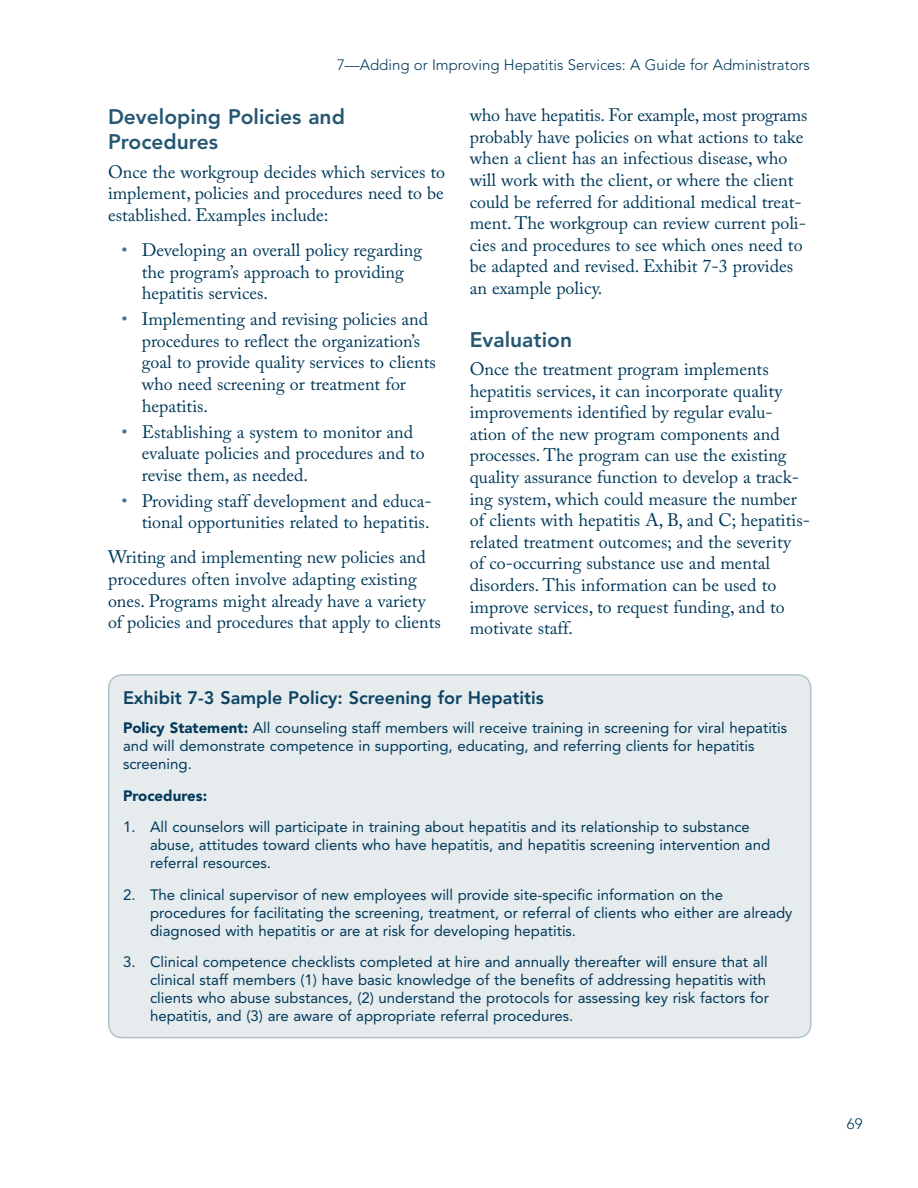
<style>
.page{position:relative;width:918px;height:1188px;background:#fff}
.page>*{position:absolute;margin:0;border:0;box-sizing:border-box;transform-origin:0 0}
.t1{font:800 21px/25.5px "Avenir LT Std";color:#265772}
.t2{font:18px/21.6px "Adobe Caslon Pro";color:#00395a}
.t3{font:800 18px "Avenir LT Std";color:#0d4362}
.t4{font:15px/18px "Avenir LT Std";color:#00395a}
.t5{font:300 15px "Avenir LT Std";color:#00395a}
.t6{font:900 15px "Avenir LT Std";color:#00395a}
.s1{color:#4d748b}
.s2{font-weight:900}
</style>
<div class="page">
<div style="left:109px;top:675px;width:702px;height:363px;background:#e6ebee;border-radius:14px"></div>
<div style="left:108px;top:674px;width:704px;height:364px;border:2px solid #b3c4cd;border-radius:14px"></div>
<p class="t5" style="left:337px;top:56px;width:474px">7—Adding or Improving Hepatitis Services: A Guide for Administrators</p>
<h2 class="t1" style="left:108px;top:104px;width:238px">Developing policies and procedures</h2>
<p class="t2" style="left:108px;top:161px;width:339px;text-align:justify">Once the workgroup decides which services to implement, policies and procedures need to be established. Examples include:</p>
<p class="t2" style="left:142px;top:239px;width:282px;text-indent:-20px"><span class="s1">•</span> Developing an overall policy regarding the program’s approach to providing hepatitis services.</p>
<p class="t2" style="left:142px;top:308px;width:296px;text-indent:-20px"><span class="s1">•</span> Implementing and revising policies and procedures to reflect the organization’s goal to provide quality services to clients who need screening or treatment for hepatitis.</p>
<p class="t2" style="left:142px;top:421px;width:284px;text-indent:-20px"><span class="s1">•</span> Establishing a system to monitor and evaluate policies and procedures and to revise them, as needed.</p>
<p class="t2" style="left:122px;top:490px;width:311px;text-align:right"><span class="s1">•</span> Providing staff development and educa&shy;tional opportunities related to hepatitis.</p>
<p class="t2" style="left:108px;top:546px;width:334px">Writing and implementing new policies and procedures often involve adapting existing ones. Programs might already have a variety of policies and procedures that apply to clients</p>
<p class="t2" style="left:470px;top:104px;width:339px">who have hepatitis. For example, most programs probably have policies on what actions to take when a client has an infectious disease, who will work with the client, or where the client could be referred for additional medical treat&shy;ment. The workgroup can review current poli&shy;cies and procedures to see which ones need to be adapted and revised. Exhibit 7-3 provides an example policy.</p>
<h2 class="t1" style="left:470px;top:327px;width:104px">evaluation</h2>
<p class="t2" style="left:470px;top:358px;width:342px">Once the treatment program implements hepatitis services, it can incorporate quality improvements identified by regular evalu&shy;ation of the new program components and processes. The program can use the existing quality assurance function to develop a track&shy;ing system, which could measure the number of clients with hepatitis A, B, and C; hepatitis&shy;related treatment outcomes; and the severity<br>of co-occurring substance use and mental disorders. This information can be used to improve services, to request funding, and to motivate staff.</p>
<p class="t3" style="left:123px;top:687px;width:422px">exhibit 7-3 sample policy: screening for hepatitis</p>
<p class="t4" style="left:123px;top:719px;width:666px"><span class="s2">Policy Statement:</span> All counseling staff members will receive training in screening for viral hepatitis and will demonstrate competence in supporting, educating, and referring clients for hepatitis screening.</p>
<h3 class="t6" style="left:123px;top:786px;width:86px">Procedures:</h3>
<p class="t4" style="left:150px;top:818px;width:622px;text-indent:-27px">1. All counselors will participate in training about hepatitis and its relationship to substance abuse, attitudes toward clients who have hepatitis, and hepatitis screening intervention and referral resources.</p>
<p class="t4" style="left:150px;top:885px;width:644px;text-indent:-27px">2. The clinical supervisor of new employees will provide site-specific information on the procedures for facilitating the screening, treatment, or referral of clients who either are already diagnosed with hepatitis or are at risk for developing hepatitis.</p>
<p class="t4" style="left:150px;top:953px;width:621px;text-indent:-27px">3. Clinical competence checklists completed at hire and annually thereafter will ensure that all clinical staff members (1) have basic knowledge of the benefits of addressing hepatitis with clients who abuse substances, (2) understand the protocols for assessing key risk factors for hepatitis, and (3) are aware of appropriate referral procedures.</p>
<p class="t5" style="left:847px;top:1115px;width:17px">69</p>
</div>
